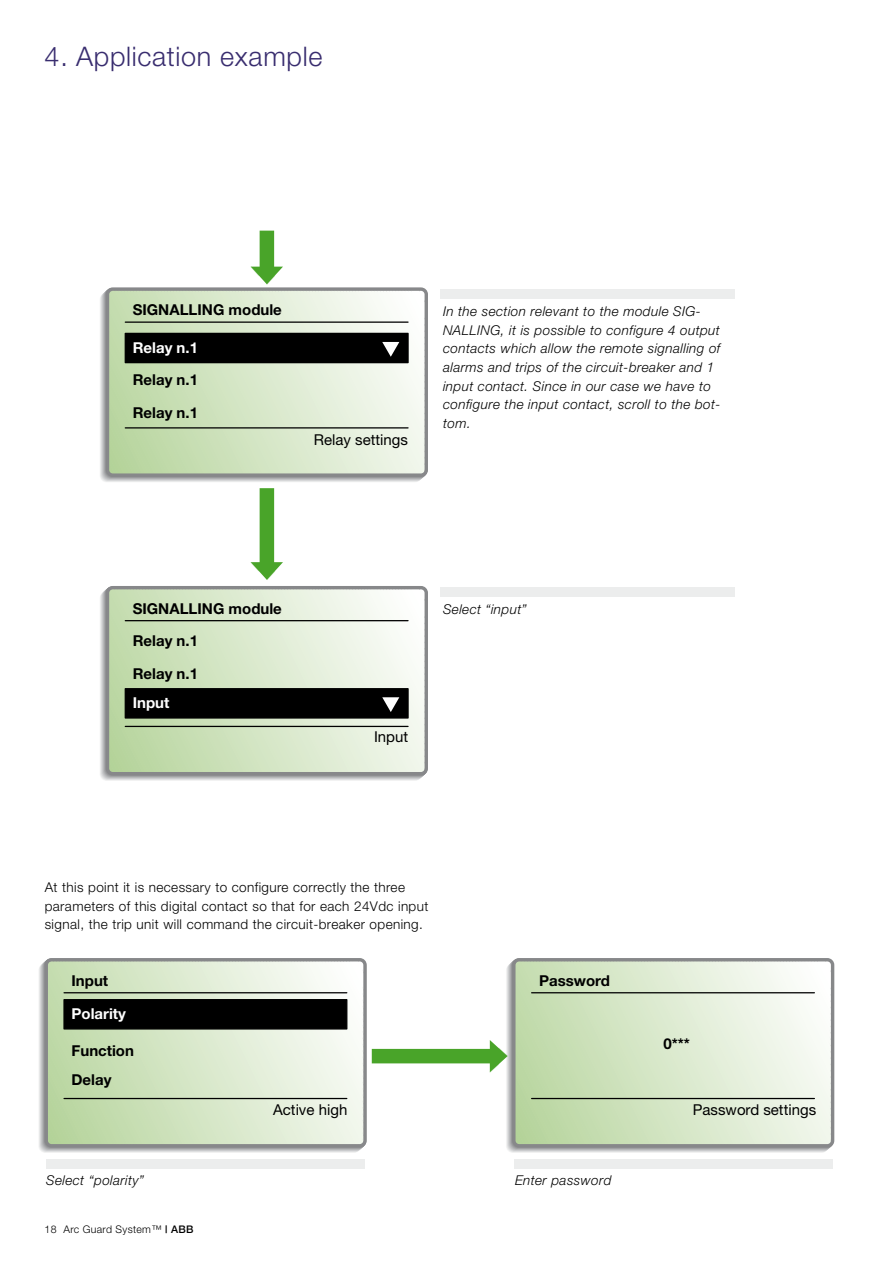
<style>
.page{position:relative;width:893px;height:1263px;background:#fff}
.page>*{position:absolute;margin:0;border:0;box-sizing:border-box;transform-origin:0 0}
.t1{font:300 27px "Helvetica Neue";letter-spacing:.025em;color:#392d6f}
.t2{font:700 15px/32.2px "Helvetica Neue";color:#000}
.t3{font:15px "Helvetica Neue";color:#000}
.t4{font:700 15px "Helvetica Neue";color:#fff}
.t5{font:italic 300 13.5px/18.6px "Helvetica Neue";letter-spacing:.03em;color:#000}
.t6{font:300 13.5px/18.6px "Helvetica Neue";letter-spacing:.03em;color:#000}
.t7{font:300 10.5px "Helvetica Neue";letter-spacing:.03em;color:#000}
.s1{font-weight:500}
</style>
<div class="page">
<svg style="left:251px;top:488px;width:32px;height:92px"></svg>
<svg style="left:101px;top:231px;width:325px;height:250px"></svg>
<svg style="left:101px;top:588px;width:325px;height:191px"></svg>
<div style="left:440px;top:289px;width:294px;height:9px;background:#eceded"></div>
<div style="left:440px;top:588px;width:294px;height:9px;background:#eceded"></div>
<svg style="left:40px;top:960px;width:323px;height:191px"></svg>
<div style="left:45px;top:958px;width:322px;height:189px;border:3px solid #87888a;border-radius:5px"></div>
<hr style="left:64px;top:992px;width:283px;height:1px;background:#000">
<hr style="left:64px;top:1098px;width:283px;height:1px;background:#000">
<div style="left:63px;top:999px;width:284px;height:30px;background:#000"></div>
<div style="left:46px;top:1159px;width:319px;height:9px;background:#eceded"></div>
<svg style="left:372px;top:960px;width:461px;height:191px"></svg>
<div style="left:514px;top:1159px;width:319px;height:9px;background:#eceded"></div>
<h1 class="t1" style="left:45px;top:40px;width:279px">4. Application example</h1>
<p class="t2" style="left:133px;top:293px;width:151px">SIGNALLING module</p>
<p class="t4" style="left:133px;top:338px;width:67px">Relay n.1</p>
<p class="t2" style="left:133px;top:363px;width:67px">Relay n.1</p>
<p class="t2" style="left:133px;top:396px;width:67px">Relay n.1</p>
<p class="t3" style="left:314px;top:430px;width:96px">Relay settings</p>
<p class="t5" style="left:443px;top:302px;width:279px">In the section relevant to the module SIG-NALLING, it is possible to configure 4 output contacts which allow the remote signalling of alarms and trips of the circuit-breaker and 1 input contact. Since in our case we have to configure the input contact, scroll to the bot&shy;tom.</p>
<p class="t2" style="left:133px;top:592px;width:151px">SIGNALLING module<br>Relay n.1</p>
<p class="t2" style="left:133px;top:657px;width:67px">Relay n.1</p>
<p class="t4" style="left:133px;top:694px;width:38px">Input</p>
<p class="t5" style="left:443px;top:599px;width:85px">Select “input”</p>
<p class="t3" style="left:374px;top:728px;width:36px">Input</p>
<p class="t6" style="left:45px;top:877px;width:385px">At this point it is necessary to configure correctly the three parameters of this digital contact so that for each 24Vdc input signal, the trip unit will command the circuit-breaker opening.</p>
<p class="t2" style="left:72px;top:964px;width:38px">Input</p>
<p class="t4" style="left:72px;top:1004px;width:56px">Polarity</p>
<p class="t2" style="left:72px;top:1035px;width:64px;line-height:29px">Function<br>Delay</p>
<p class="t2" style="left:539px;top:964px;width:72px">Password</p>
<p class="t2" style="left:663px;top:1027px;width:28px">0***</p>
<p class="t3" style="left:273px;top:1100px;width:76px">Active high</p>
<p class="t3" style="left:693px;top:1101px;width:125px">Password settings</p>
<p class="t5" style="left:46px;top:1171px;width:99px">Select “polarity”</p>
<p class="t5" style="left:515px;top:1171px;width:98px">Enter password</p>
<p class="t7" style="left:45px;top:1223px;width:150px">18 Arc Guard System™ <span class="s1">| ABB</span></p>
</div>
